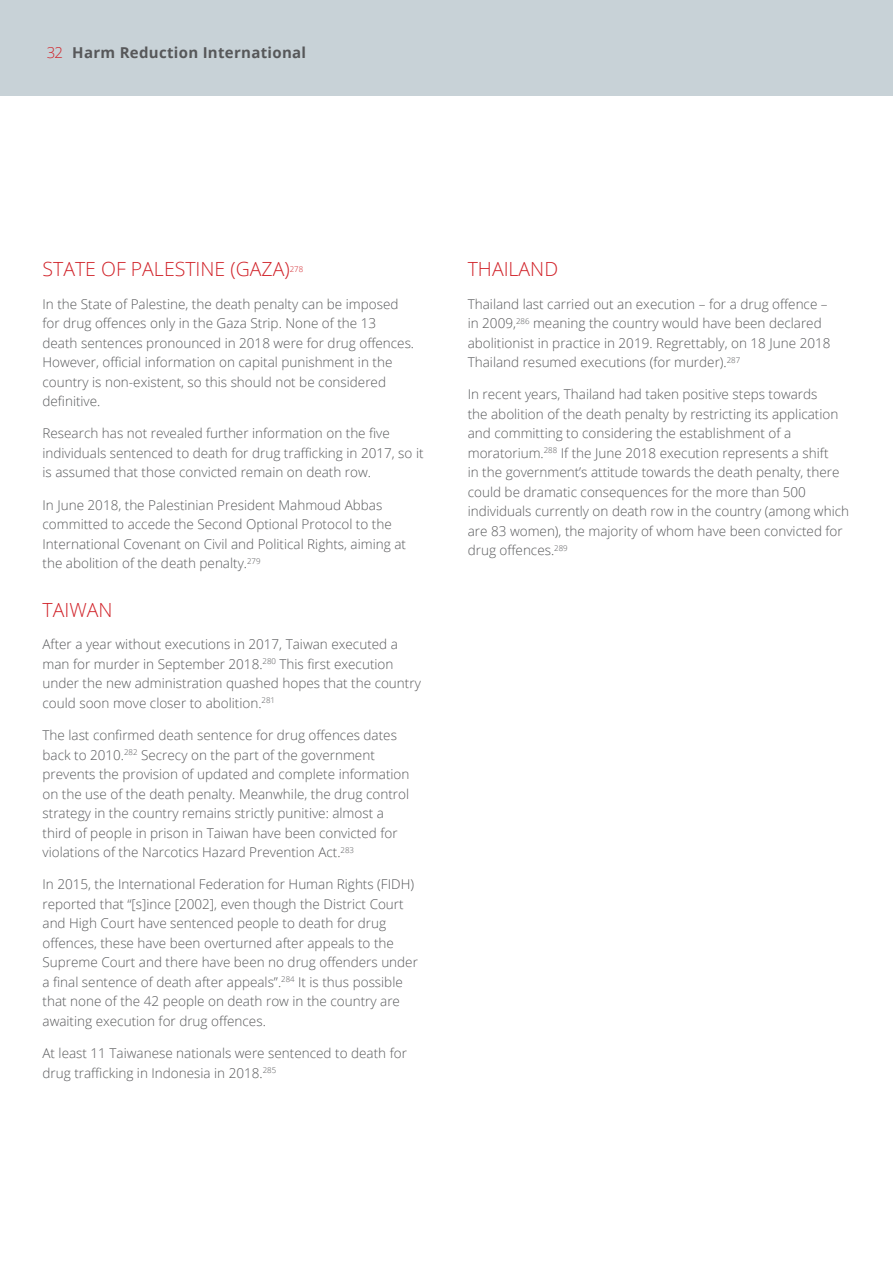
<style>
.page{position:relative;width:893px;height:1263px;background:#fff}
.page>*{position:absolute;margin:0;border:0;box-sizing:border-box;transform-origin:0 0}
.t1{font:300 19.5px "Open Sans";color:#d1232a}
.t2{font:700 15px "Open Sans";letter-spacing:.02em;color:#57585a}
.t3{font:300 13.5px/19.5px "Open Sans";color:#57585a}
.t4{font:300 7.8px "Open Sans";color:#d1232a}
.s1{font-weight:300;color:#d1232a}
</style>
<div class="page">
<div style="left:0;top:0;width:893px;height:95px;background:#c8d2d7"></div>
<p class="t2" style="left:47px;top:42px;width:261px"><span class="s1">32</span> Harm Reduction International</p>
<h1 class="t1" style="left:43px;top:256px;width:249px">STATE OF PALESTINE (GAZA)</h1>
<p class="t4" style="left:290px;top:264px;width:15px">278</p>
<p class="t3" style="left:43px;top:294px;width:373px">In the State of Palestine, the death penalty can be imposed for drug offences only in the Gaza Strip. None of the 13 death sentences pronounced in 2018 were for drug offences.<br>However, official information on capital punishment in the country is non-existent, so this should not be considered definitive.</p>
<p class="t3" style="left:43px;top:423px;width:383px">Research has not revealed further information on the five individuals sentenced to death for drug trafficking in 2017, so it is assumed that those convicted remain on death row.</p>
<p class="t3" style="left:43px;top:495px;width:365px">In June 2018, the Palestinian President Mahmoud Abbas committed to accede the Second Optional Protocol to the International Covenant on Civil and Political Rights, aiming at the abolition of the death penalty.<sup>279</sup></p>
<h1 class="t1" style="left:43px;top:597px;width:71px">TAIWAN</h1>
<p class="t3" style="left:43px;top:634px;width:380px">After a year without executions in 2017, Taiwan executed a man for murder in September 2018.<sup>280</sup> This first execution under the new administration quashed hopes that the country could soon move closer to abolition.<sup>281</sup></p>
<p class="t3" style="left:43px;top:725px;width:368px">The last confirmed death sentence for drug offences dates back to 2010.<sup>282</sup> Secrecy on the part of the government prevents the provision of updated and complete information on the use of the death penalty. Meanwhile, the drug control strategy in the country remains strictly punitive: almost a third of people in prison in Taiwan have been convicted for violations of the Narcotics Hazard Prevention Act.<sup>283</sup></p>
<p class="t3" style="left:43px;top:874px;width:377px">In 2015, the International Federation for Human Rights (FIDH) reported that “[s]ince [2002], even though the District Court and High Court have sentenced people to death for drug offences, these have been overturned after appeals to the Supreme Court and there have been no drug offenders under a final sentence of death after appeals”.<sup>284</sup> It is thus possible that none of the 42 people on death row in the country are awaiting execution for drug offences.</p>
<p class="t3" style="left:43px;top:1043px;width:366px">At least 11 Taiwanese nationals were sentenced to death for drug trafficking in Indonesia in 2018.<sup>285</sup></p>
<h1 class="t1" style="left:468px;top:256px;width:92px">THAILAND</h1>
<p class="t3" style="left:468px;top:294px;width:364px">Thailand last carried out an execution – for a drug offence – in 2009,<sup>286</sup> meaning the country would have been declared abolitionist in practice in 2019. Regrettably, on 18 June 2018<br>Thailand resumed executions (for murder).<sup>287</sup></p>
<p class="t3" style="left:468px;top:384px;width:383px">In recent years, Thailand had taken positive steps towards<br>the abolition of the death penalty by restricting its application and committing to considering the establishment of a moratorium.<sup>288</sup> If the June 2018 execution represents a shift<br>in the government’s attitude towards the death penalty, there could be dramatic consequences for the more than 500 individuals currently on death row in the country (among which are 83 women), the majority of whom have been convicted for drug offences.<sup>289</sup></p>
</div>
